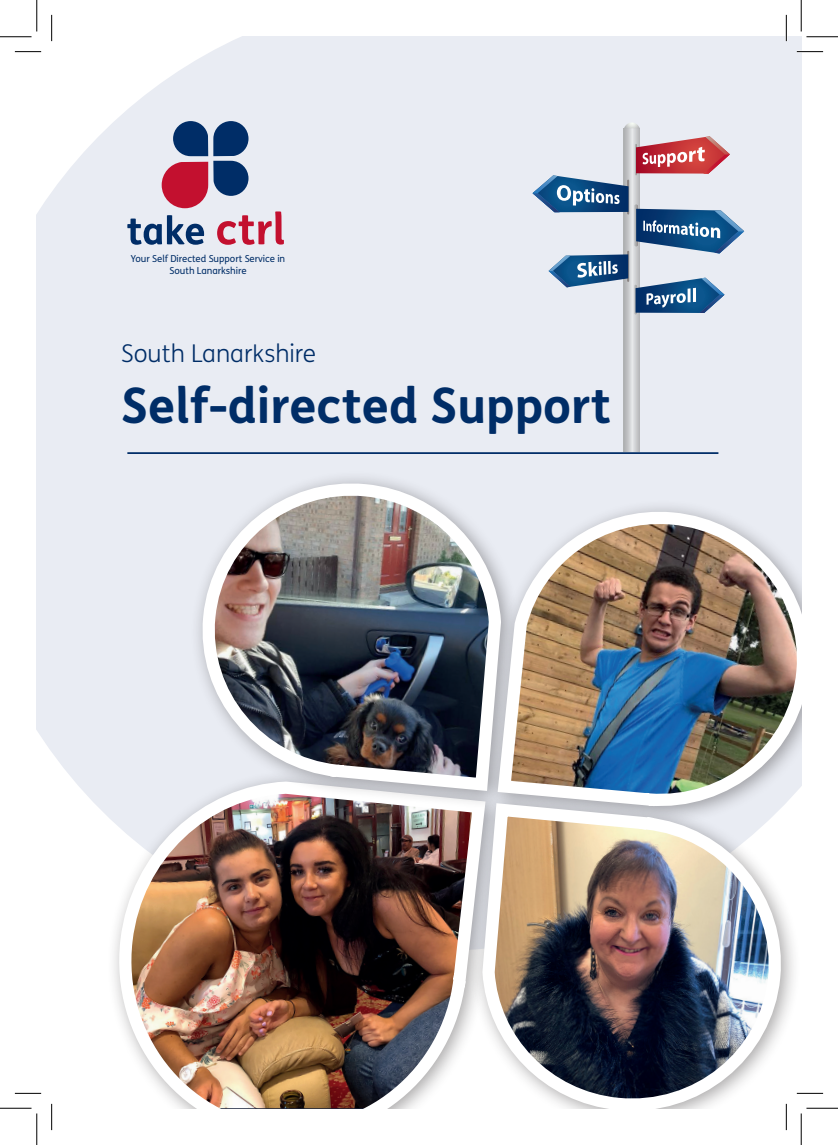
<style>
.page{position:relative;width:838px;height:1145px;background:#fff}
.page>*{position:absolute;margin:0;border:0;box-sizing:border-box;transform-origin:0 0}
.t1{font:700 49px "FS Me";color:#002d67}
.t2{font:300 24.5px "FS Me";color:#002d67}
.t3{font:9.62px/12.2px "FS Me";letter-spacing:-.005em;color:#002d67;text-align:center}
</style>
<div class="page">
<div style="left:37px;top:37px;width:764px;height:774px;background:#e9ecf3"></div>
<img style="left:102px;top:774px;width:367px;height:334px">
<div style="left:190px;top:471px;width:330px;height:339px;background:#231f20;opacity:.4"></div>
<img style="left:188px;top:469px;width:320px;height:329px">
<div style="left:485px;top:499px;width:316px;height:327px;background:#231f20;opacity:.4"></div>
<img style="left:491px;top:512px;width:310px;height:279px">
<div style="left:469px;top:791px;width:332px;height:317px;background:#231f20;opacity:.4"></div>
<img style="left:475px;top:797px;width:319px;height:311px">
<svg style="left:623px;top:128px;width:16px;height:323px;background:#caccce"></svg>
<svg style="left:624px;top:122px;width:15px;height:6px"></svg>
<hr style="left:635px;top:144px;width:2px;height:31px;background:#b0b2b3">
<svg style="left:634px;top:285px;width:2px;height:30px"></svg>
<svg style="left:627px;top:180px;width:2px;height:35px"></svg>
<svg style="left:634px;top:204px;width:3px;height:43px"></svg>
<svg style="left:627px;top:251px;width:2px;height:31px"></svg>
<svg style="left:636px;top:209px;width:108px;height:45px;background:#547ea5"></svg>
<svg style="left:636px;top:136px;width:93px;height:38px;background:#d07177"></svg>
<svg style="left:548px;top:254px;width:80px;height:33px;background:#5982a8"></svg>
<svg style="left:635px;top:278px;width:89px;height:35px;background:#4e79a2"></svg>
<hr style="left:687px;top:288px;width:3px;height:14px;background:#fff">
<svg style="left:692px;top:288px;width:4px;height:14px"></svg>
<svg style="left:532px;top:175px;width:96px;height:37px;background:#5b83a9"></svg>
<hr style="left:127px;top:452px;width:591px;height:2px;background:#002d67">
<svg style="left:127px;top:121px;width:157px;height:124px;background:#b2a5ba"></svg>
<hr style="left:15px;top:51px;width:26px;height:2px;background:#fff">
<hr style="left:796px;top:51px;width:27px;height:2px;background:#fff">
<hr style="left:796px;top:1092px;width:27px;height:2px;background:#fff">
<hr style="left:51px;top:15px;width:2px;height:26px;background:#fff">
<hr style="left:785px;top:15px;width:2px;height:26px;background:#fff">
<hr style="left:785px;top:1104px;width:2px;height:26px;background:#fff">
<svg style="left:15px;top:51px;width:26px;height:1px"></svg>
<svg style="left:796px;top:51px;width:27px;height:1px"></svg>
<svg style="left:15px;top:1093px;width:26px;height:1px"></svg>
<svg style="left:796px;top:1093px;width:27px;height:1px"></svg>
<svg style="left:51px;top:15px;width:1px;height:26px"></svg>
<svg style="left:51px;top:1104px;width:1px;height:26px"></svg>
<svg style="left:786px;top:15px;width:1px;height:26px"></svg>
<svg style="left:786px;top:1104px;width:1px;height:26px"></svg>
<hr style="left:0;top:36px;width:32px;height:1px;background:#000">
<hr style="left:806px;top:36px;width:31px;height:1px;background:#000">
<hr style="left:0;top:1108px;width:32px;height:1px;background:#000">
<hr style="left:806px;top:1108px;width:31px;height:1px;background:#000">
<hr style="left:36px;top:0;width:1px;height:31px;background:#000">
<hr style="left:36px;top:1113px;width:1px;height:32px;background:#000">
<hr style="left:800px;top:0;width:1px;height:31px;background:#000">
<hr style="left:800px;top:1113px;width:1px;height:32px;background:#000">
<p class="t3" style="left:131px;top:253px;width:156px">Your Self Directed Support Service in<br>South Lanarkshire</p>
<p class="t2" style="left:121px;top:339px;width:196px">South Lanarkshire</p>
<p class="t1" style="left:121px;top:375px;width:491px">Self-directed Support</p>
</div>
